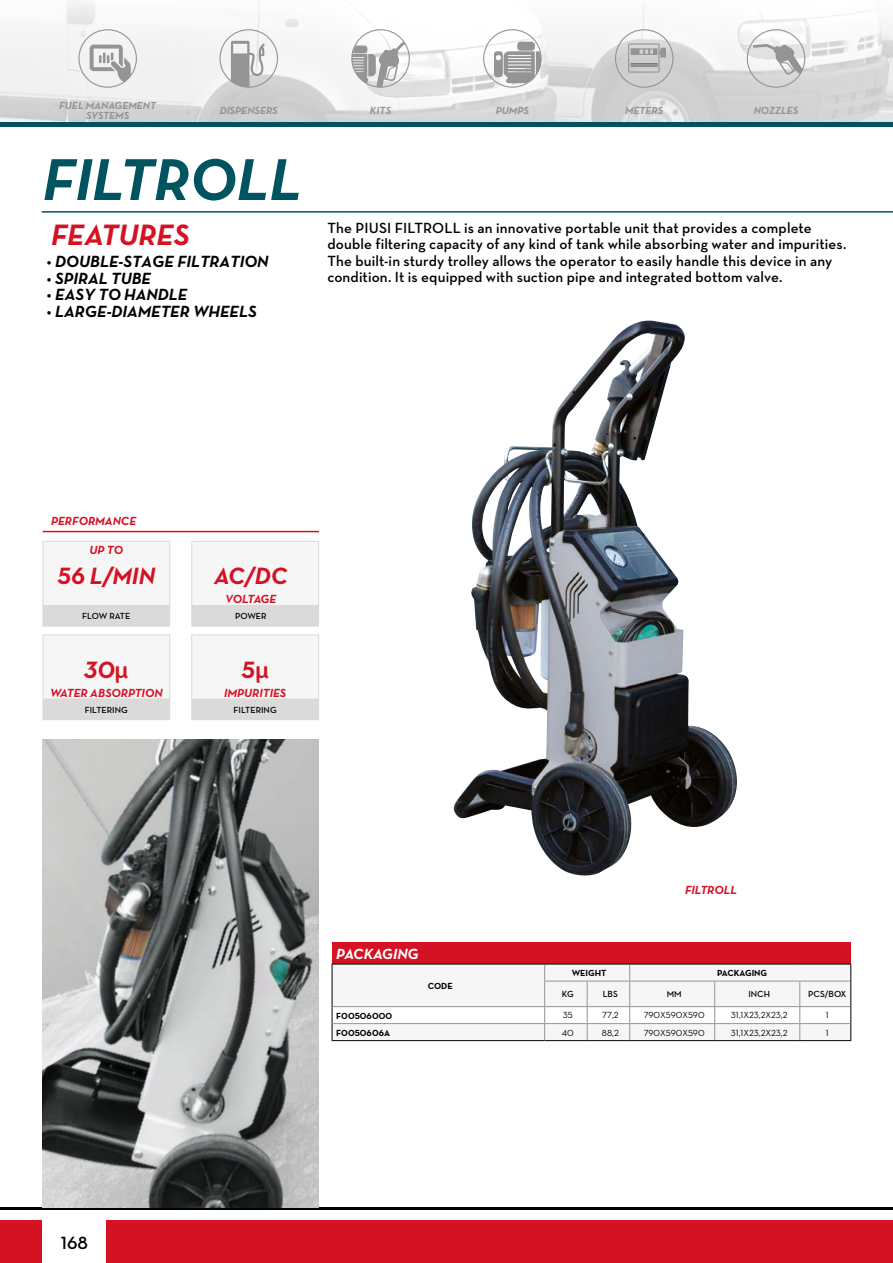
<style>
.page{position:relative;width:893px;height:1263px;background:#fff}
.page>*{position:absolute;margin:0;border:0;box-sizing:border-box;transform-origin:0 0}
.t1{font:italic 700 60px "Neutraface Text";color:#00545f}
.t2{font:italic 700 30px "Neutraface Text";color:#d51224}
.t3{font:italic 700 24px "Neutraface Text";color:#d51224}
.t4{font:600 18px "Neutraface Text";color:#000}
.t5{font:italic 700 16.5px "Neutraface Text";color:#000}
.t6{font:600 15px/16.5px "Neutraface Text";letter-spacing:.01em;color:#000}
.t7{font:italic 700 15px "Neutraface Text";color:#fff}
.t8{font:italic 700 12px "Neutraface Text";color:#d51224}
.t9{font:italic 700 12px "Neutraface Text";letter-spacing:-.045em;color:#d51224}
.t10{font:italic 700 10.5px/10.5px "Neutraface Text";color:#949494;text-align:center}
.t11{font:9px "Neutraface Text";color:#000}
.t12{font:600 9px "Neutraface Text";color:#000}
.t13{font:700 9px "Neutraface Text";color:#000}
.t14{font:600 9px "Neutraface Text";letter-spacing:-.02em;color:#000}
.s1{font-weight:600;font-style:normal}
</style>
<div class="page">
<div style="left:0;top:1220px;width:893px;height:43px;background:#d51224"></div>
<div style="left:43px;top:1218px;width:63px;height:45px;background:#fff"></div>
<hr style="left:0;top:1208px;width:893px;height:2px;background:#000">
<hr style="left:43px;top:531px;width:276px;height:1px;background:#d51224">
<img style="left:43px;top:740px;width:276px;height:468px">
<img style="left:453px;top:320px;width:284px;height:556px">
<img style="left:0;top:2px;width:893px;height:121px">
<hr style="left:0;top:123px;width:893px;height:4px;background:#00545f">
<div style="left:483px;top:29px;width:59px;height:59px;border:1px solid #949494;border-radius:50%"></div>
<svg style="left:494px;top:51px;width:47px;height:32px;background:#adadad"></svg>
<div style="left:517px;top:42px;width:18px;height:9px;background:#949494;border-radius:3px"></div>
<div style="left:351px;top:29px;width:59px;height:59px;border:1px solid #969594;border-radius:50%"></div>
<svg style="left:352px;top:42px;width:53px;height:45px"></svg>
<div style="left:615px;top:29px;width:58px;height:59px;border:1px solid #949494;border-radius:50%"></div>
<div style="left:631px;top:49px;width:26px;height:6px;border:1px solid #949494"></div>
<div style="left:631px;top:49px;width:8px;height:5px;background:#949494"></div>
<div style="left:631px;top:49px;width:8px;height:6px;border:1px solid #949494"></div>
<div style="left:661px;top:48px;width:5px;height:9px;border:1px solid #949494"></div>
<div style="left:631px;top:63px;width:26px;height:3px;border:1px solid #949494"></div>
<svg style="left:643px;top:48px;width:22px;height:9px"></svg>
<div style="left:628px;top:43px;width:32px;height:30px;border:1px solid #949494"></div>
<div style="left:747px;top:29px;width:58px;height:59px;border:1px solid #949494;border-radius:50%"></div>
<svg style="left:753px;top:44px;width:50px;height:31px"></svg>
<div style="left:219px;top:29px;width:59px;height:59px;border:1px solid #949494;border-radius:50%"></div>
<svg style="left:231px;top:41px;width:34px;height:46px"></svg>
<div style="left:78px;top:29px;width:59px;height:59px;border:1px solid #949494;border-radius:50%"></div>
<svg style="left:90px;top:45px;width:41px;height:37px"></svg>
<hr style="left:42px;top:211px;width:851px;height:2px;background:#00545f">
<hr style="left:43px;top:634px;width:127px;height:1px;background:#dadada">
<svg style="left:43px;top:635px;width:127px;height:84px"></svg>
<hr style="left:43px;top:719px;width:127px;height:1px;background:#dadada">
<hr style="left:43px;top:699px;width:127px;height:1px;background:#dadada">
<svg style="left:43px;top:541px;width:127px;height:85px"></svg>
<hr style="left:43px;top:626px;width:127px;height:1px;background:#dadada">
<hr style="left:43px;top:605px;width:127px;height:1px;background:#dadada">
<hr style="left:191px;top:634px;width:128px;height:1px;background:#dadada">
<svg style="left:191px;top:635px;width:128px;height:84px"></svg>
<hr style="left:191px;top:719px;width:128px;height:1px;background:#dadada">
<hr style="left:191px;top:699px;width:128px;height:1px;background:#dadada">
<svg style="left:191px;top:541px;width:128px;height:85px"></svg>
<hr style="left:191px;top:626px;width:128px;height:1px;background:#dadada">
<hr style="left:191px;top:605px;width:128px;height:1px;background:#dadada">
<div style="left:332px;top:943px;width:519px;height:21px;background:#d51224"></div>
<hr style="left:332px;top:1040px;width:213px;height:1px;background:#000">
<svg style="left:332px;top:964px;width:519px;height:76px"></svg>
<hr style="left:545px;top:1040px;width:42px;height:1px;background:#000">
<hr style="left:587px;top:1040px;width:43px;height:1px;background:#000">
<hr style="left:630px;top:1040px;width:85px;height:1px;background:#000">
<hr style="left:715px;top:1040px;width:85px;height:1px;background:#000">
<hr style="left:800px;top:1040px;width:51px;height:1px;background:#000">
<p class="t10" style="left:59px;top:100px;width:98px">FUEL MANAGEMENT<br>SYSTEMS</p>
<p class="t10" style="left:220px;top:105px;width:60px">DISPENSERS</p>
<p class="t10" style="left:370px;top:105px;width:23px">KITS</p>
<p class="t10" style="left:496px;top:105px;width:35px">PUMPS</p>
<p class="t10" style="left:625px;top:105px;width:40px">METERS</p>
<p class="t10" style="left:754px;top:105px;width:46px">NOZZLES</p>
<h1 class="t1" style="left:43px;top:141px;width:261px">FILTROLL</h1>
<h2 class="t2" style="left:51px;top:215px;width:140px">FEATURES</h2>
<p class="t5" style="left:47px;top:251px;width:223px">• DOUBLE-STAGE FILTRATION</p>
<p class="t5" style="left:47px;top:268px;width:106px">• SPIRAL TUBE</p>
<p class="t5" style="left:47px;top:284px;width:142px">• EASY TO HANDLE</p>
<p class="t5" style="left:47px;top:301px;width:211px">• LARGE-DIAMETER WHEELS</p>
<p class="t6" style="left:327px;top:219px;width:521px">The PIUSI FILTROLL is an innovative portable unit that provides a complete double filtering capacity of any kind of tank while absorbing water and impurities.<br>The built-in sturdy trolley allows the operator to easily handle this device in any condition. It is equipped with suction pipe and integrated bottom valve.</p>
<p class="t8" style="left:51px;top:513px;width:87px">PERFORMANCE</p>
<p class="t8" style="left:89px;top:543px;width:35px">UP TO</p>
<h3 class="t3" style="left:58px;top:561px;width:99px">56 L/MIN</h3>
<p class="t14" style="left:82px;top:611px;width:50px">FLOW RATE</p>
<h3 class="t3" style="left:84px;top:654px;width:43px">30<span class="s1">Μ</span></h3>
<p class="t8" style="left:50px;top:685px;width:114px">WATER ABSORPTION</p>
<p class="t12" style="left:85px;top:704px;width:45px">FILTERING</p>
<h3 class="t3" style="left:214px;top:561px;width:75px">AC/DC</h3>
<p class="t9" style="left:225px;top:591px;width:53px">VOLTAGE</p>
<p class="t12" style="left:235px;top:611px;width:33px">POWER</p>
<h3 class="t3" style="left:242px;top:654px;width:27px">5<span class="s1">Μ</span></h3>
<p class="t8" style="left:224px;top:685px;width:64px">IMPURITIES</p>
<p class="t12" style="left:234px;top:704px;width:45px">FILTERING</p>
<p class="t7" style="left:336px;top:944px;width:84px">PACKAGING</p>
<p class="t13" style="left:428px;top:980px;width:27px">CODE</p>
<p class="t8" style="left:685px;top:882px;width:53px">FILTROLL</p>
<p class="t13" style="left:572px;top:967px;width:36px">WEIGHT</p>
<p class="t13" style="left:717px;top:967px;width:52px">PACKAGING</p>
<p class="t12" style="left:562px;top:989px;width:13px">KG</p>
<p class="t12" style="left:603px;top:989px;width:17px">LBS</p>
<p class="t12" style="left:667px;top:989px;width:16px">MM</p>
<p class="t12" style="left:748px;top:989px;width:23px">INCH</p>
<p class="t12" style="left:808px;top:989px;width:40px">PCS/BOX</p>
<p class="t13" style="left:336px;top:1010px;width:57px">F00506000</p>
<p class="t11" style="left:563px;top:1010px;width:11px">35</p>
<p class="t11" style="left:602px;top:1010px;width:18px">77,2</p>
<p class="t11" style="left:644px;top:1010px;width:62px">790X590X590</p>
<p class="t11" style="left:731px;top:1010px;width:58px">31,1X23,2X23,2</p>
<p class="t11" style="left:826px;top:1010px;width:4px">1</p>
<p class="t13" style="left:336px;top:1027px;width:55px">F0050606A</p>
<p class="t11" style="left:562px;top:1027px;width:13px">40</p>
<p class="t11" style="left:602px;top:1027px;width:18px">88,2</p>
<p class="t11" style="left:644px;top:1027px;width:62px">790X590X590</p>
<p class="t11" style="left:731px;top:1027px;width:58px">31,1X23,2X23,2</p>
<p class="t11" style="left:826px;top:1027px;width:4px">1</p>
<p class="t4" style="left:61px;top:1231px;width:29px">168</p>
</div>
